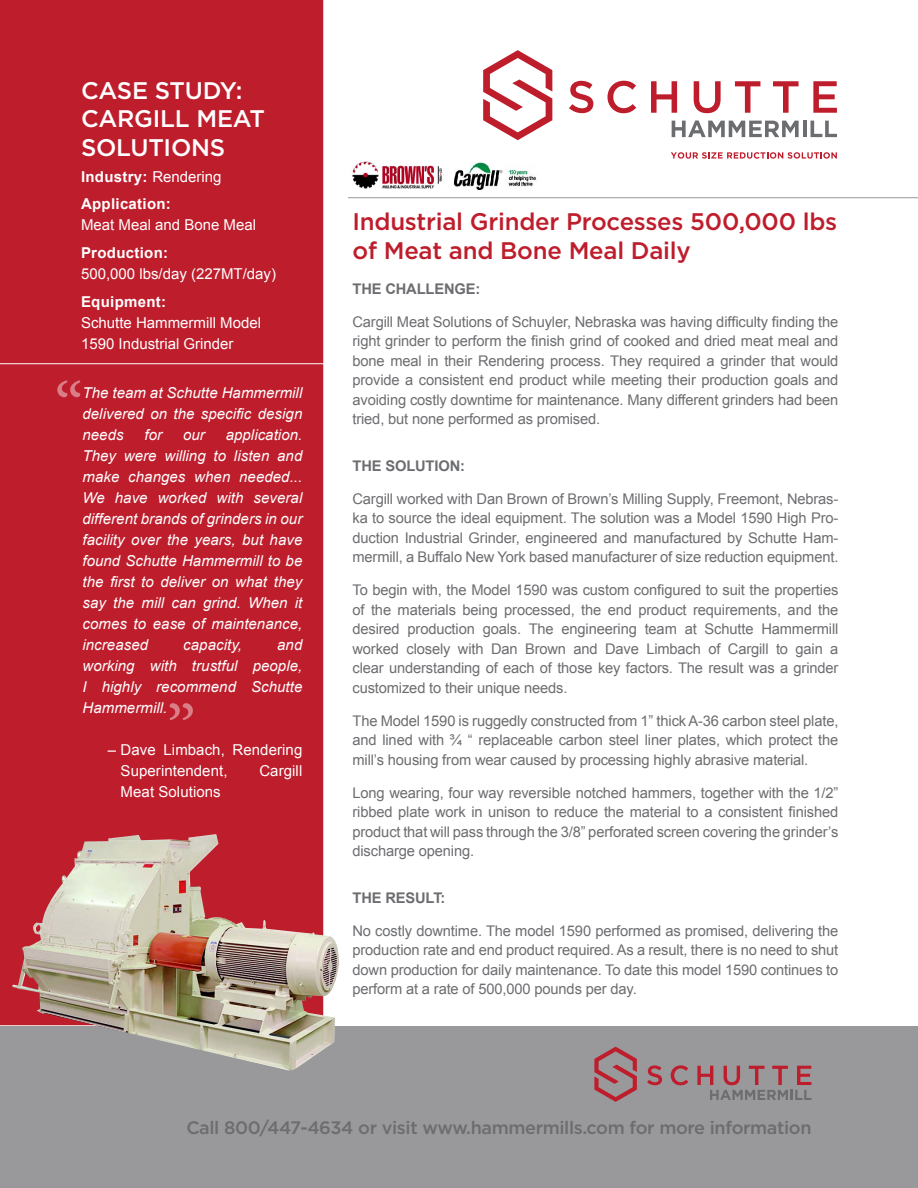
<style>
.page{position:relative;width:918px;height:1188px;background:#fff}
.page>*{position:absolute;margin:0;border:0;box-sizing:border-box;transform-origin:0 0}
.t1{font:500 24px/28.8px "Gotham";letter-spacing:-.01em;color:#be1d2c}
.t2{font:500 24px/28.8px "Gotham";letter-spacing:-.01em;color:#fff}
.t3{font:500 18px "Gotham";letter-spacing:-.02em;color:#6c6d70}
.t4{font:italic 15px/21px "Arial";letter-spacing:.005em;color:#fff;text-align:justify}
.t5{font:15px/21px "Arial";color:#fff}
.t6{font:700 15px "Arial";letter-spacing:.02em;color:#fff}
.t7{font:14.7px/19.5px "Arial";letter-spacing:-.01em;color:#6c6d70;text-align:justify}
.t8{font:700 14.7px "Arial";letter-spacing:-.01em;color:#6c6d70}
.s1{font-weight:400}
.s2{font-weight:700}
.s3{font-style:italic}
</style>
<div class="page">
<div style="left:0;top:0;width:324px;height:1027px;background:#be1d2c"></div>
<hr style="left:348px;top:197px;width:570px;height:1px;background:#99989b">
<hr style="left:0;top:363px;width:324px;height:1px;background:#fff">
<svg style="left:170px;top:703px;width:23px;height:17px"></svg>
<svg style="left:57px;top:380px;width:23px;height:17px"></svg>
<img style="left:352px;top:161px;width:90px;height:28px">
<img style="left:454px;top:163px;width:82px;height:26px">
<div style="left:0;top:1027px;width:918px;height:161px;background:#99989b"></div>
<svg style="left:594px;top:1047px;width:43px;height:55px"></svg>
<svg style="left:647px;top:1065px;width:15px;height:20px"></svg>
<svg style="left:671px;top:1065px;width:17px;height:20px"></svg>
<svg style="left:697px;top:1066px;width:114px;height:34px"></svg>
<svg style="left:483px;top:50px;width:69px;height:90px"></svg>
<svg style="left:569px;top:81px;width:24px;height:32px"></svg>
<svg style="left:607px;top:81px;width:29px;height:32px"></svg>
<svg style="left:651px;top:81px;width:26px;height:32px"></svg>
<svg style="left:694px;top:81px;width:27px;height:32px"></svg>
<svg style="left:735px;top:81px;width:25px;height:32px"></svg>
<svg style="left:773px;top:81px;width:26px;height:32px"></svg>
<svg style="left:813px;top:81px;width:24px;height:32px"></svg>
<svg style="left:672px;top:120px;width:127px;height:17px"></svg>
<hr style="left:803px;top:121px;width:3px;height:16px;background:#6c6d70">
<svg style="left:811px;top:121px;width:26px;height:16px"></svg>
<svg style="left:671px;top:152px;width:166px;height:7px"></svg>
<img style="left:11px;top:834px;width:330px;height:237px">
<p class="t2" style="left:81px;top:75px;width:185px">CASE STUDY:<br>CARGILL MEAT<br>SOLUTIONS</p>
<p class="t6" style="left:81px;top:166px;width:142px">Industry: <span class="s1">Rendering</span></p>
<p class="t5" style="left:81px;top:194px;width:177px"><span class="s2">Application:<br></span>Meat Meal and Bone Meal</p>
<p class="t5" style="left:81px;top:242px;width:197px"><span class="s2">Production:<br></span>500,000 lbs/day (227MT/day)</p>
<p class="t5" style="left:81px;top:291px;width:182px"><span class="s2">Equipment:<br></span>Schutte Hammermill Model<br>1590 Industrial Grinder</p>
<p class="t4" style="left:82px;top:382px;width:221px">The team at Schutte Hammermill delivered on the specific design needs</p>
<p class="t4" style="left:145px;top:424px;width:19px">for</p>
<p class="t4" style="left:183px;top:424px;width:23px">our</p>
<p class="t4" style="left:82px;top:424px;width:221px;text-indent:143px">application.<br>They were willing to listen and make changes when needed...<br>We have worked with several different brands of grinders in our facility over the years, but have found Schutte Hammermill to be the first to deliver on what they say the mill can grind. When it comes to ease of maintenance, increased</p>
<p class="t4" style="left:82px;top:634px;width:221px;text-indent:195px">and working with trustful people, I highly recommend Schutte Hammermill.</p>
<p class="t5" style="left:121px;top:739px;width:183px;text-indent:-13px"><span class="s3">–</span> Dave Limbach, Rendering<br>Superintendent,</p>
<p class="t4" style="left:183px;top:634px;width:60px">capacity,</p>
<p class="t5" style="left:259px;top:760px;width:44px">Cargill</p>
<p class="t5" style="left:121px;top:781px;width:102px">Meat Solutions</p>
<p class="t1" style="left:352px;top:206px;width:486px">Industrial Grinder Processes 500,000 lbs of Meat and Bone Meal Daily</p>
<p class="t8" style="left:352px;top:279px;width:129px">THE CHALLENGE:</p>
<p class="t7" style="left:352px;top:312px;width:487px">Cargill Meat Solutions of Schuyler, Nebraska was having difficulty finding the right grinder to perform the finish grind of cooked and dried meat meal and bone meal in their Rendering process. They required a grinder that would provide a consistent end product while meeting their production goals and avoiding costly downtime for maintenance. Many different grinders had been tried, but none performed as promised.</p>
<p class="t8" style="left:352px;top:456px;width:114px">THE SOLUTION:</p>
<p class="t7" style="left:352px;top:489px;width:487px">Cargill worked with Dan Brown of Brown’s Milling Supply, Freemont, Nebras&shy;ka to source the ideal equipment. The solution was a Model 1590 High Pro&shy;duction Industrial Grinder, engineered and manufactured by Schutte Ham&shy;mermill, a Buffalo New York based manufacturer of size reduction equipment.</p>
<p class="t7" style="left:352px;top:580px;width:487px">To begin with, the Model 1590 was custom configured to suit the properties of the materials being processed, the end product requirements, and the desired production goals. The engineering team at Schutte Hammermill worked closely with Dan Brown and Dave Limbach of Cargill to gain a clear understanding of each of those key factors. The result was a grinder customized to their unique needs.</p>
<p class="t7" style="left:352px;top:711px;width:487px">The Model 1590 is ruggedly constructed from 1” thick A-36 carbon steel plate, and lined with ¾ “ replaceable carbon steel liner plates, which protect the mill’s housing from wear caused by processing highly abrasive material.</p>
<p class="t7" style="left:352px;top:783px;width:487px">Long wearing, four way reversible notched hammers, together with the 1/2” ribbed plate work in unison to reduce the material to a consistent finished product that will pass through the 3/8” perforated screen covering the grinder’s discharge opening.</p>
<p class="t8" style="left:352px;top:888px;width:94px">THE RESULT:</p>
<p class="t7" style="left:352px;top:921px;width:487px">No costly downtime. The model 1590 performed as promised, delivering the production rate and end product required. As a result, there is no need to shut down production for daily maintenance. To date this model 1590 continues to perform at a rate of 500,000 pounds per day.</p>
<p class="t3" style="left:186px;top:1117px;width:627px">Call 800/447-4634 or visit www.hammermills.com for more information</p>
</div>
